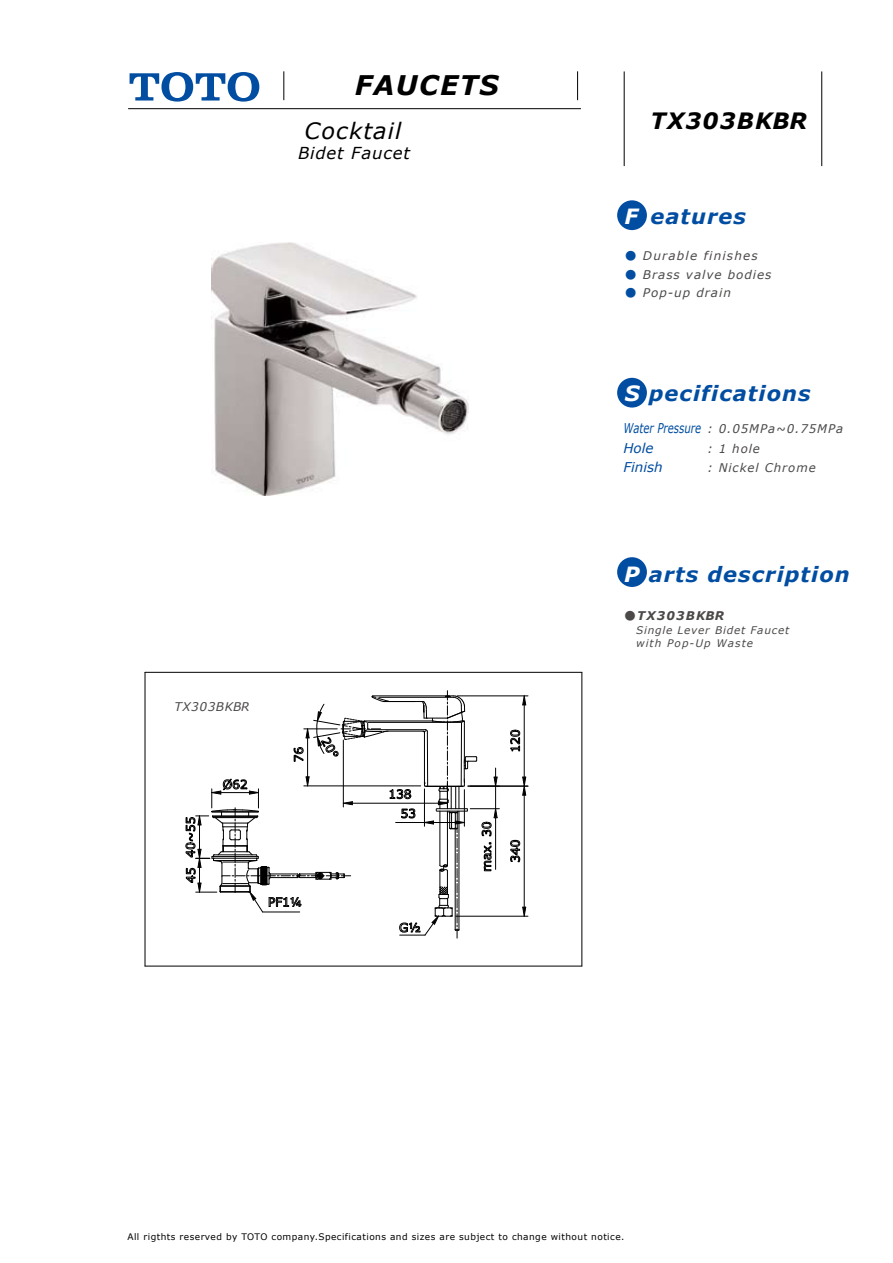
<style>
.page{position:relative;width:893px;height:1263px;background:#fff}
.page>*{position:absolute;margin:0;border:0;box-sizing:border-box;transform-origin:0 0}
.t1{font:italic 700 27px "Verdana";letter-spacing:.05em;color:#000}
.t2{font:italic 700 22.5px "Verdana";letter-spacing:.05em;color:#000}
.t3{font:italic 22.5px "Verdana";letter-spacing:.05em;color:#000}
.t4{font:italic 700 21px "Verdana";letter-spacing:.05em;color:#004da1}
.t5{font:italic 16.5px "Verdana";letter-spacing:.05em;color:#000}
.t6{font:italic 13.5px/19.5px "Verdana";color:#004da1;scale:.75 1}
.t7{font:italic 12px/19.5px "Verdana";letter-spacing:.08em;color:#4c4948}
.t8{font:italic 12px "Verdana";letter-spacing:.1em;color:#4c4948}
.t9{font:italic 700 12px "Verdana";letter-spacing:.1em;color:#4c4948}
.t10{font:italic 12px "Verdana";letter-spacing:.05em;color:#4c4948}
.t11{font:italic 10.5px/13.5px "Verdana";letter-spacing:.075em;color:#4c4948}
.t12{font:9px "Verdana";letter-spacing:.05em;color:#000}
.s1{color:#fff}
.s2{font-family:"MS Gothic";font-style:normal;color:#004da1}
.s3{font-family:"MS Gothic";font-weight:400;font-style:normal}
</style>
<div class="page">
<img style="left:211px;top:242px;width:257px;height:253px">
<hr style="left:821px;top:71px;width:1px;height:95px;background:#000">
<hr style="left:624px;top:71px;width:1px;height:95px;background:#000">
<hr style="left:128px;top:108px;width:453px;height:1px;background:#000">
<svg style="left:284px;top:71px;width:1px;height:29px"></svg>
<svg style="left:577px;top:71px;width:1px;height:29px"></svg>
<svg style="left:130px;top:72px;width:129px;height:30px"></svg>
<div style="left:617px;top:200px;width:30px;height:30px;background:#004da1;border-radius:50%"></div>
<div style="left:617px;top:557px;width:30px;height:30px;background:#004da1;border-radius:50%"></div>
<div style="left:617px;top:378px;width:30px;height:30px;background:#004da1;border-radius:50%"></div>
<hr style="left:145px;top:672px;width:1px;height:294px;background:#000">
<hr style="left:582px;top:672px;width:1px;height:294px;background:#000">
<hr style="left:145px;top:966px;width:437px;height:1px;background:#000">
<hr style="left:145px;top:672px;width:437px;height:1px;background:#000">
<hr style="left:457px;top:696px;width:71px;height:1px;background:#000">
<hr style="left:524px;top:705px;width:1px;height:72px;background:#000">
<svg style="left:522px;top:696px;width:4px;height:10px"></svg>
<svg style="left:510px;top:730px;width:10px;height:21px"></svg>
<hr style="left:456px;top:916px;width:72px;height:1px;background:#000">
<hr style="left:468px;top:786px;width:60px;height:1px;background:#000">
<hr style="left:524px;top:795px;width:1px;height:112px;background:#000">
<svg style="left:522px;top:907px;width:4px;height:9px"></svg>
<svg style="left:522px;top:777px;width:4px;height:19px"></svg>
<svg style="left:510px;top:840px;width:10px;height:22px"></svg>
<svg style="left:186px;top:691px;width:313px;height:247px"></svg>
<h1 class="t1" style="left:355px;top:66px;width:145px">FAUCETS</h1>
<h2 class="t3" style="left:305px;top:115px;width:98px">Cocktail</h2>
<h3 class="t5" style="left:298px;top:141px;width:114px">Bidet Faucet</h3>
<h3 class="t10" style="left:174px;top:698px;width:77px">TX303BKBR</h3>
<h2 class="t2" style="left:651px;top:105px;width:158px">TX303BKBR</h2>
<h3 class="t4" style="left:624px;top:201px;width:123px"><span class="s1">F</span> eatures</h3>
<h3 class="t8" style="left:625px;top:247px;width:134px"><span class="s2">●</span> Durable finishes</h3>
<h3 class="t7" style="left:625px;top:265px;width:148px"><span class="s2">●</span> Brass valve bodies</h3>
<h3 class="t7" style="left:625px;top:283px;width:108px"><span class="s2">●</span> Pop-up drain</h3>
<h3 class="t4" style="left:625px;top:378px;width:187px"><span class="s1">S</span> pecifications</h3>
<h3 class="t6" style="left:623px;top:419px;width:105px">Water Pressure<br>Hole<br>Finish</h3>
<h3 class="t7" style="left:707px;top:419px;width:137px">: 0.05MPa~0.75MPa : 1 hole<br>: Nickel Chrome</h3>
<h3 class="t4" style="left:624px;top:559px;width:227px"><span class="s1">P</span> arts description</h3>
<h3 class="t9" style="left:624px;top:607px;width:102px"><span class="s3">●</span>TX303BKBR</h3>
<p class="t11" style="left:636px;top:623px;width:155px">Single Lever Bidet Faucet with Pop-Up Waste</p>
<p class="t12" style="left:127px;top:1231px;width:498px">All rigthts reserved by TOTO company.Specifications and sizes are subject to change without notice.</p>
</div>
